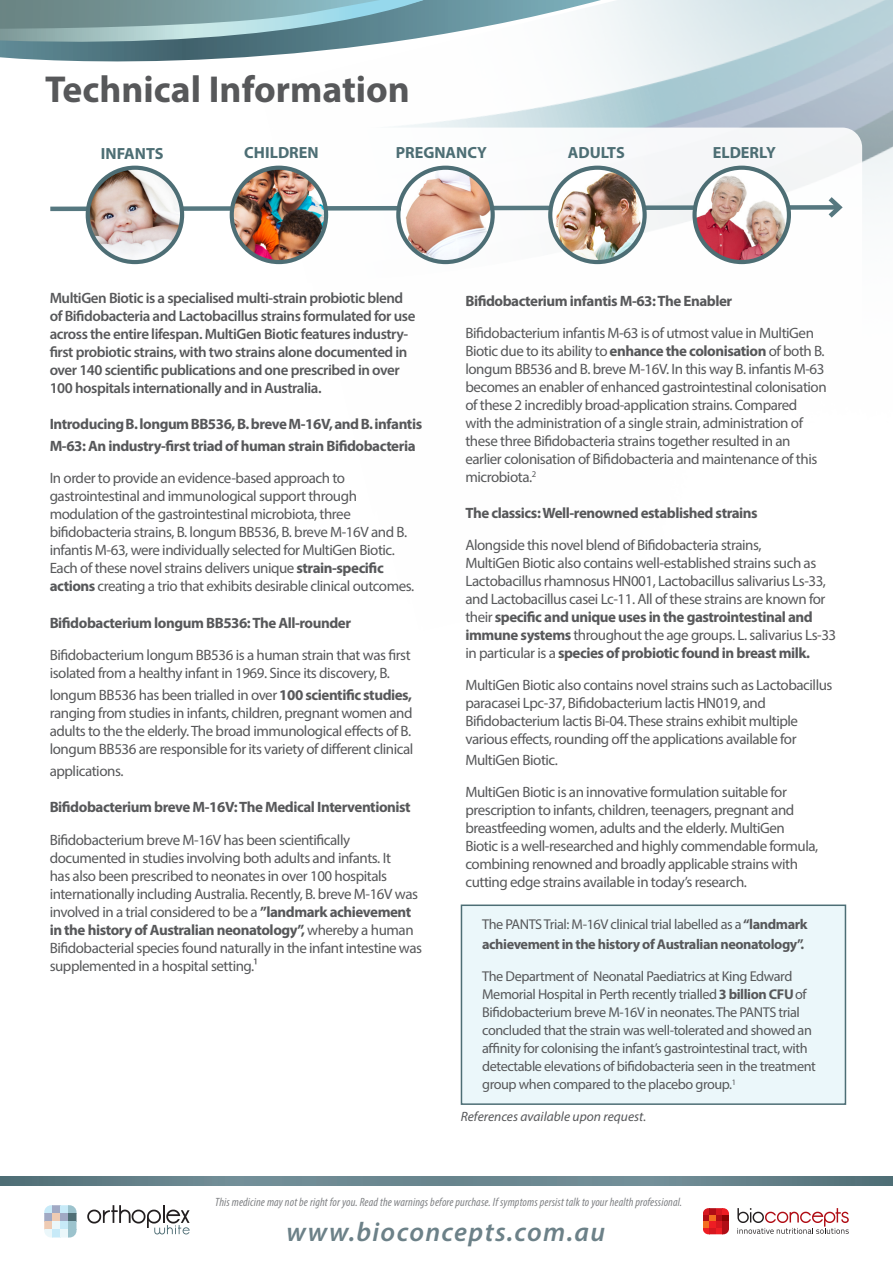
<style>
.page{position:relative;width:893px;height:1263px;background:#fff}
.page>*{position:absolute;margin:0;border:0;box-sizing:border-box;transform-origin:0 0}
.t1{font:700 37.65px "Myriad Pro";color:#57585a}
.t2{font:italic 600 27px "Myriad Pro";letter-spacing:.05em;color:#6c8188}
.t3{font:700 16.2px "Myriad Pro";color:#4d6e74}
.bodycopy{font:15px/18px "Myriad Pro";letter-spacing:-.03em;color:#57585a}
.bodycopy-2{font:600 15px/18px "Myriad Pro";letter-spacing:-.03em;color:#57585a}
.bodycopy-3{font:700 15px/22.2px "Myriad Pro";letter-spacing:-.03em;color:#57585a}
.bodycopy-4{font:14.25px/18px "Myriad Pro";letter-spacing:-.03em;color:#57585a}
.bodycopy-5{font:700 14.25px/20.2px "Myriad Pro";letter-spacing:-.03em;color:#57585a}
.body_copy{font:italic 13.5px "Myriad Pro";color:#57585a}
.t4{font:italic condensed 12px "Myriad Pro";letter-spacing:.01em;color:#808285}
.s1{font-weight:700}
.s2{font-weight:400}
</style>
<div class="page">
<img style="left:474px;top:86px;width:419px;height:115px">
<svg style="left:473px;top:0;width:420px;height:86px"></svg>
<svg style="left:0;top:0;width:473px;height:62px;background:#86a6ac"></svg>
<svg style="left:0;top:1176px;width:893px;height:9px;background:#66838c"></svg>
<div style="left:35px;top:131px;width:823px;height:1026px;background:#fff;border-radius:16px"></div>
<div style="left:31px;top:128px;width:831px;height:1033px;border:8px solid #fff;border-radius:16px"></div>
<svg style="left:703px;top:1208px;width:6px;height:7px"></svg>
<div style="left:709px;top:1208px;width:7px;height:7px;background:#b00d15"></div>
<div style="left:716px;top:1208px;width:6px;height:7px;background:#d7171f"></div>
<div style="left:722px;top:1208px;width:7px;height:7px;background:#ee1d23"></div>
<svg style="left:703px;top:1215px;width:6px;height:6px"></svg>
<div style="left:709px;top:1215px;width:7px;height:6px;background:#f36e21"></div>
<svg style="left:716px;top:1215px;width:6px;height:6px"></svg>
<div style="left:722px;top:1215px;width:7px;height:6px;background:#8b0202"></div>
<div style="left:703px;top:1221px;width:6px;height:7px;background:#f36e21"></div>
<div style="left:709px;top:1221px;width:7px;height:7px;background:#ee1d23"></div>
<div style="left:716px;top:1221px;width:6px;height:7px;background:#d7171f"></div>
<div style="left:722px;top:1221px;width:7px;height:7px;background:#b00d15"></div>
<svg style="left:703px;top:1228px;width:6px;height:6px"></svg>
<div style="left:709px;top:1228px;width:7px;height:6px;background:#d7171f"></div>
<svg style="left:716px;top:1228px;width:6px;height:6px"></svg>
<div style="left:722px;top:1228px;width:7px;height:6px;background:#b00d15"></div>
<svg style="left:737px;top:1208px;width:112px;height:26px"></svg>
<svg style="left:87px;top:1205px;width:103px;height:29px"></svg>
<div style="left:44px;top:1205px;width:8px;height:8px;background:#c7eaf8"></div>
<div style="left:52px;top:1205px;width:8px;height:8px;background:#a1a9c4"></div>
<div style="left:60px;top:1205px;width:9px;height:8px;background:#c7eaf8"></div>
<svg style="left:69px;top:1205px;width:8px;height:8px"></svg>
<div style="left:44px;top:1213px;width:8px;height:8px;background:#a1a9c4"></div>
<div style="left:52px;top:1213px;width:8px;height:8px;background:#efcbb3"></div>
<div style="left:60px;top:1213px;width:9px;height:8px;background:#a1a9c4"></div>
<div style="left:69px;top:1213px;width:8px;height:8px;background:#4f6e75"></div>
<div style="left:44px;top:1221px;width:8px;height:8px;background:#efcbb3"></div>
<div style="left:52px;top:1221px;width:8px;height:8px;background:#ebf7fa"></div>
<div style="left:60px;top:1221px;width:9px;height:8px;background:#c7eaf8"></div>
<div style="left:69px;top:1221px;width:8px;height:8px;background:#9cc3cd"></div>
<div style="left:44px;top:1229px;width:8px;height:8px;background:#ebf7fa"></div>
<div style="left:52px;top:1229px;width:8px;height:8px;background:#c7eaf8"></div>
<div style="left:60px;top:1229px;width:9px;height:8px;background:#ebf7fa"></div>
<div style="left:69px;top:1229px;width:8px;height:8px;background:#9cc3cd"></div>
<div style="left:461px;top:904px;width:385px;height:201px;background:#ebf7fa;border:2px solid #4d6e75"></div>
<svg style="left:50px;top:192px;width:793px;height:30px"></svg>
<img style="left:88px;top:168px;width:94px;height:94px;border-radius:47px">
<div style="left:86px;top:166px;width:98px;height:98px;border:4px solid #4d6e75;border-radius:50%"></div>
<img style="left:232px;top:168px;width:94px;height:94px;border-radius:47px">
<div style="left:230px;top:166px;width:98px;height:98px;border:4px solid #4d6e75;border-radius:50%"></div>
<img style="left:401px;top:168px;width:89px;height:94px">
<div style="left:396px;top:166px;width:99px;height:98px;border:4px solid #4d6e75;border-radius:50%"></div>
<img style="left:695px;top:168px;width:94px;height:94px;border-radius:47px">
<div style="left:692px;top:166px;width:99px;height:98px;border:4px solid #4d6e74;border-radius:50%"></div>
<img style="left:550px;top:168px;width:95px;height:94px;border-radius:47px">
<div style="left:548px;top:166px;width:99px;height:98px;border:4px solid #4d6e75;border-radius:50%"></div>
<h1 class="t1" style="left:45px;top:65px;width:366px">Technical Information</h1>
<p class="t3" style="left:101px;top:143px;width:64px">INFANTS</p>
<p class="t3" style="left:244px;top:142px;width:76px">CHILDREN</p>
<p class="t3" style="left:396px;top:142px;width:93px">PREGNANCY</p>
<p class="t3" style="left:568px;top:142px;width:59px">ADULTS</p>
<p class="t3" style="left:713px;top:142px;width:65px">ELDERLY</p>
<p class="bodycopy-2" style="left:50px;top:288px;width:367px">MultiGen Biotic is a specialised multi-strain probiotic blend of Bifidobacteria and Lactobacillus strains formulated for use across the entire lifespan. MultiGen Biotic features industry&shy;first probiotic strains, with two strains alone documented in over 140 scientific publications and one prescribed in over 100 hospitals internationally and in Australia.</p>
<p class="bodycopy-3" style="left:50px;top:412px;width:374px">Introducing B. longum BB536, B. breve M-16V, and B. infantis<br>M-63: An industry-first triad of human strain Bifidobacteria</p>
<p class="bodycopy" style="left:50px;top:469px;width:366px">In order to provide an evidence-based approach to gastrointestinal and immunological support through modulation of the gastrointestinal microbiota, three bifidobacteria strains, B. longum BB536, B. breve M-16V and B. infantis M-63, were individually selected for MultiGen Biotic.<br>Each of these novel strains delivers unique <span class="s1">strain-specific actions</span> creating a trio that exhibits desirable clinical outcomes.</p>
<p class="bodycopy-3" style="left:50px;top:611px;width:303px">Bifidobacterium longum BB536: The All-rounder</p>
<p class="bodycopy" style="left:50px;top:645px;width:362px">Bifidobacterium longum BB536 is a human strain that was first isolated from a healthy infant in 1969. Since its discovery, B.</p>
<p class="bodycopy" style="left:50px;top:686px;width:365px">longum BB536 has been trialled in over <span class="s1">100 scientific studies, </span>ranging from studies in infants, children, pregnant women and adults to the the elderly. The broad immunological effects of B. longum BB536 are responsible for its variety of different clinical</p>
<p class="bodycopy" style="left:50px;top:762px;width:75px">applications.</p>
<p class="bodycopy-3" style="left:50px;top:796px;width:363px">Bifidobacterium breve M-16V: The Medical Interventionist</p>
<p class="bodycopy" style="left:50px;top:830px;width:374px">Bifidobacterium breve M-16V has been scientifically documented in studies involving both adults and infants. It<br>has also been prescribed to neonates in over 100 hospitals internationally including Australia. Recently, B. breve M-16V was involved in a trial considered to be a <span class="s1">”landmark achievement in the history of Australian neonatology”,</span> whereby a human Bifidobacterial species found naturally in the infant intestine was supplemented in a hospital setting.1</p>
<p class="bodycopy-3" style="left:465px;top:289px;width:268px">Bifidobacterium infantis M-63: The Enabler</p>
<p class="bodycopy" style="left:465px;top:324px;width:363px">Bifidobacterium infantis M-63 is of utmost value in MultiGen Biotic due to its ability to <span class="s1">enhance the colonisation</span> of both B. longum BB536 and B. breve M-16V. In this way B. infantis M-63 becomes an enabler of enhanced gastrointestinal colonisation of these 2 incredibly broad-application strains. Compared with the administration of a single strain, administration of these three Bifidobacteria strains together resulted in an earlier colonisation of Bifidobacteria and maintenance of this microbiota.<sup>2</sup></p>
<p class="bodycopy-3" style="left:465px;top:502px;width:294px">The classics: Well-renowned established strains</p>
<p class="bodycopy" style="left:465px;top:536px;width:372px">Alongside this novel blend of Bifidobacteria strains,<br>MultiGen Biotic also contains well-established strains such as Lactobacillus rhamnosus HN001, Lactobacillus salivarius Ls-33, and Lactobacillus casei Lc-11. All of these strains are known for their <span class="s1">specific and unique uses in the gastrointestinal and immune systems</span> throughout the age groups. L. salivarius Ls-33 in particular is a <span class="s1">species of probiotic found in breast milk.</span></p>
<p class="bodycopy" style="left:465px;top:676px;width:369px">MultiGen Biotic also contains novel strains such as Lactobacillus paracasei Lpc-37, Bifidobacterium lactis HN019, and Bifidobacterium lactis Bi-04. These strains exhibit multiple various effects, rounding off the applications available for</p>
<p class="bodycopy" style="left:465px;top:750px;width:94px">MultiGen Biotic.</p>
<p class="bodycopy" style="left:465px;top:782px;width:354px">MultiGen Biotic is an innovative formulation suitable for prescription to infants, children, teenagers, pregnant and breastfeeding women, adults and the elderly. MultiGen Biotic is a well-researched and highly commendable formula, combining renowned and broadly applicable strains with cutting edge strains available in today’s research.</p>
<p class="bodycopy-5" style="left:482px;top:914px;width:327px"><span class="s2">The PANTS Trial: M-16V clinical trial labelled as a</span>“landmark achievement in the history of Australian neonatology”.</p>
<p class="bodycopy-4" style="left:482px;top:967px;width:335px">The Department of Neonatal Paediatrics at King Edward Memorial Hospital in Perth recently trialled<span class="s1">3 billion CFU</span>of Bifidobacterium breve M-16V in neonates. The PANTS trial concluded that the strain was well-tolerated and showed an affinity for colonising the infant’s gastrointestinal tract, with detectable elevations of bifidobacteria seen in the treatment group when compared to the placebo group.<sup>1</sup></p>
<p class="body_copy" style="left:461px;top:1108px;width:187px">References available upon request.</p>
<p class="t4" style="left:215px;top:1195px;width:468px">This medicine may not be right for you. Read the warnings before purchase. If symptoms persist talk to your health professional.</p>
<h2 class="t2" style="left:287px;top:1215px;width:320px">www.bioconcepts.com.au</h2>
</div>
